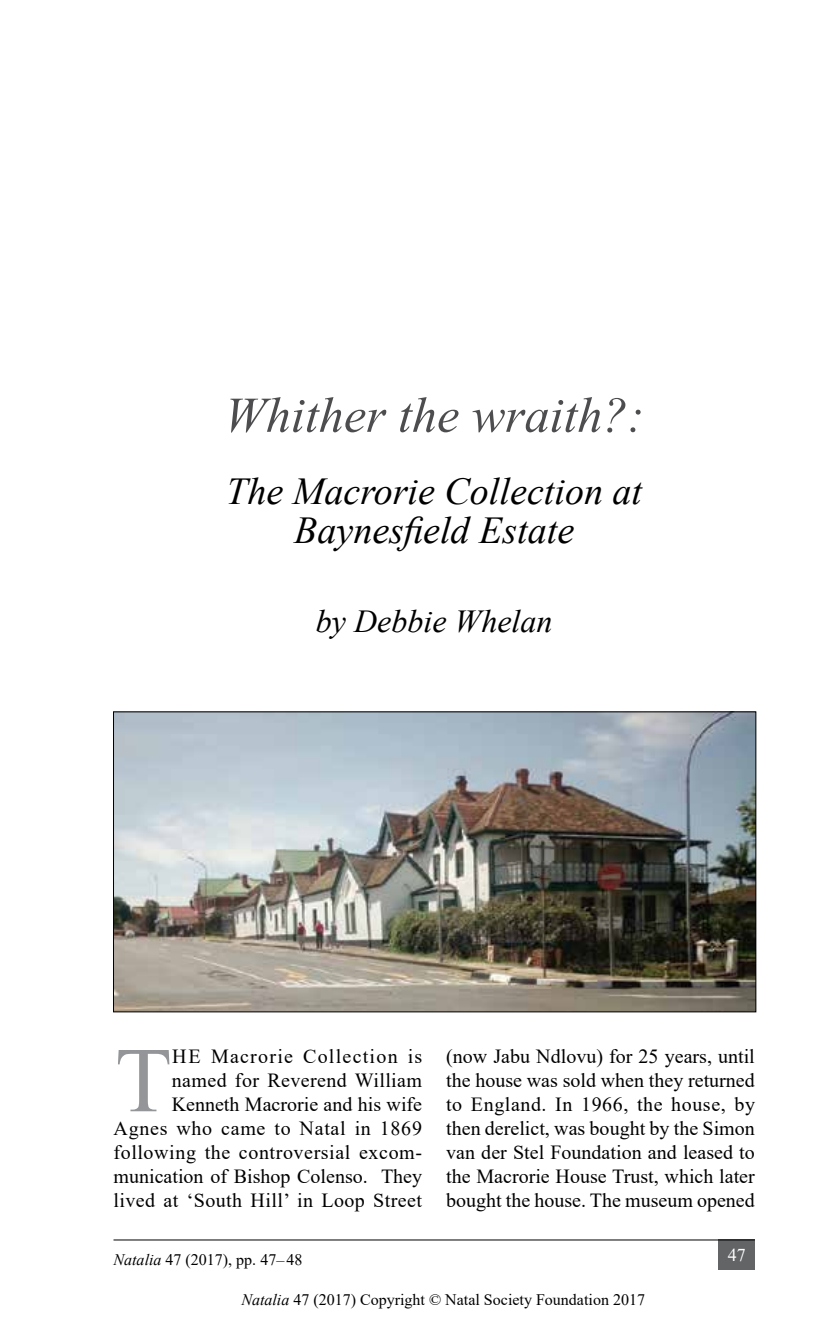
<style>
.page{position:relative;width:840px;height:1333px;background:#fff}
.page>*{position:absolute;margin:0;border:0;box-sizing:border-box;transform-origin:0 0}
.t1{font:92.4px "Times New Roman";color:#939598}
.t2{font:italic 50px "Times New Roman";color:#4d4d4f}
.t3{font:italic 38px/38.4px "Times New Roman";color:#000;text-align:center}
.t4{font:italic 32px "Times New Roman";color:#000}
.t5{font:20px/24px "Times New Roman";letter-spacing:.02em;color:#000;text-align:right}
.t6{font:18px "Times New Roman";color:#fff}
.t7{font:16px "Times New Roman";color:#000}
.s1{font-style:italic}
</style>
<div class="page">
<div style="left:718px;top:1239px;width:36px;height:30px;background:#636466"></div>
<hr style="left:113px;top:1239px;width:641px;height:1px;background:#000">
<img style="left:115px;top:713px;width:639px;height:297px">
<h2 class="t2" style="left:224px;top:380px;width:421px">Whither the wraith?:</h2>
<h3 class="t3" style="left:226px;top:471px;width:417px">The Macrorie Collection at<br>Baynesfield Estate</h3>
<h3 class="t4" style="left:316px;top:599px;width:238px">by Debbie Whelan</h3>
<p class="t5" style="left:113px;top:1043px;width:310px">he Macrorie Collection is named for Reverend William<br>Kenneth Macrorie and his wife<br>Agnes who came to Natal in 1869 following the controversial excom&shy;munication of Bishop Colenso. They lived at ‘South Hill’ in Loop Street</p>
<p class="t5" style="left:446px;top:1043px;width:310px;text-align:justify">(now Jabu Ndlovu) for 25 years, until the house was sold when they returned to England. In 1966, the house, by then derelict, was bought by the Simon van der Stel Foundation and leased to the Macrorie House Trust, which later bought the house. The museum opened</p>
<h1 class="t1" style="left:115px;top:1015px;width:58px">T</h1>
<p class="t7" style="left:113px;top:1247px;width:190px"><span class="s1">Natalia</span> 47 (2017), pp. 47– 48</p>
<p class="t6" style="left:727px;top:1241px;width:19px">47</p>
<p class="t7" style="left:241px;top:1288px;width:405px"><span class="s1">Natalia</span> 47 (2017) Copyright © Natal Society Foundation 2017</p>
</div>
